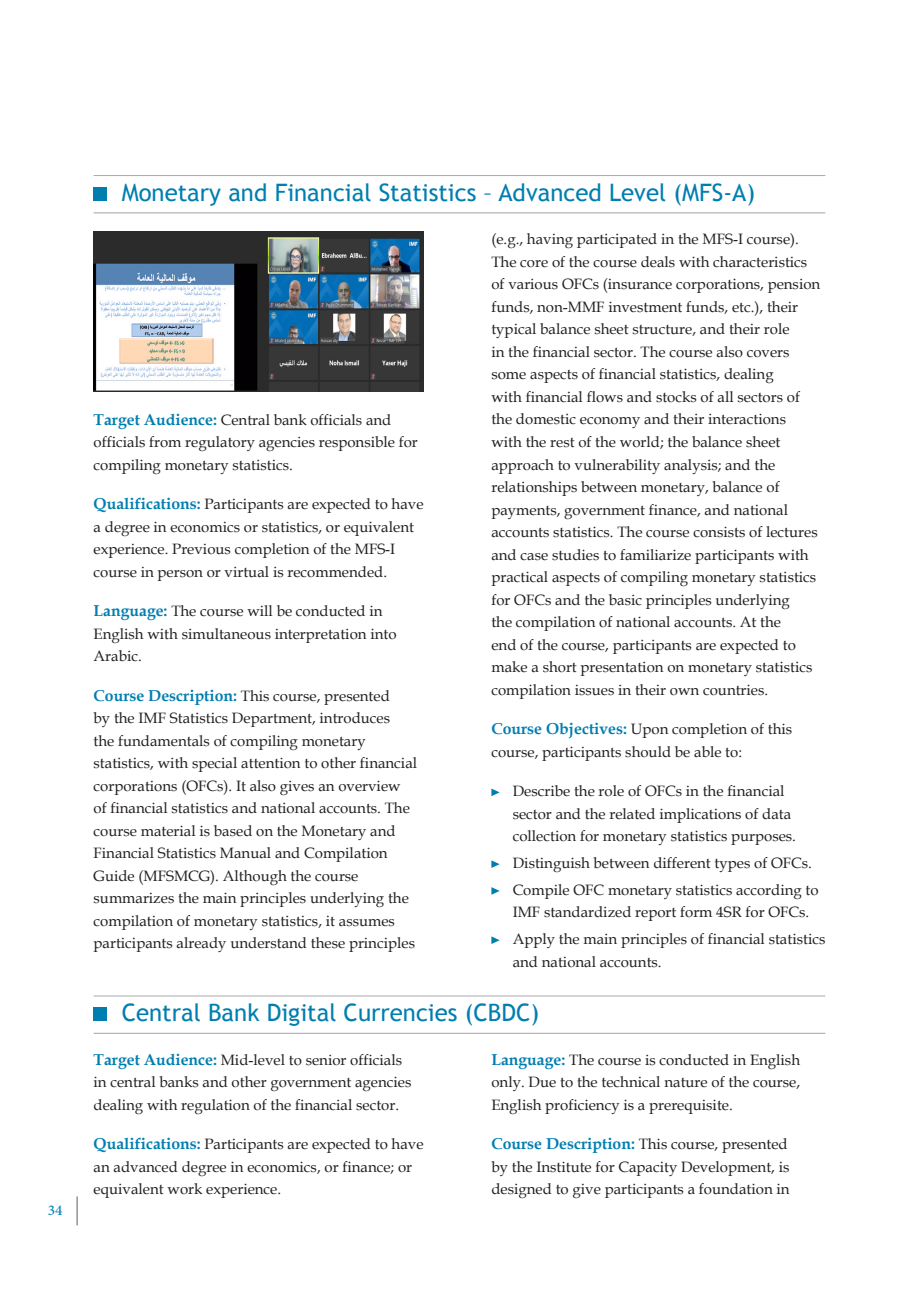
<style>
.page{position:relative;width:919px;height:1289px;background:#fff}
.page>*{position:absolute;margin:0;border:0;box-sizing:border-box;transform-origin:0 0}
.t1{font:24px "Trebuchet MS";color:#007eb0}
.t2{font:21px "Adobe Arabic";color:#007eb0}
.t3{font:15px/22.5px "Book Antiqua";color:#231f20}
.s1{font-weight:700;font-size:15.75px;color:#007eb0}
</style>
<div class="page">
<svg style="left:77px;top:1196px;width:1px;height:29px"></svg>
<hr style="left:94px;top:212px;width:731px;height:1px;background:#a8a9ad">
<hr style="left:94px;top:175px;width:731px;height:1px;background:#a8a9ad">
<div style="left:94px;top:187px;width:13px;height:14px;background:#007eb0"></div>
<svg style="left:491px;top:788px;width:8px;height:8px"></svg>
<svg style="left:491px;top:860px;width:8px;height:8px"></svg>
<svg style="left:491px;top:887px;width:8px;height:7px"></svg>
<svg style="left:491px;top:936px;width:8px;height:8px"></svg>
<hr style="left:94px;top:1032px;width:731px;height:1px;background:#a8a9ad">
<hr style="left:94px;top:995px;width:731px;height:1px;background:#a8a9ad">
<div style="left:94px;top:1007px;width:13px;height:14px;background:#007eb0"></div>
<img style="left:94px;top:232px;width:329px;height:159px">
<h2 class="t2" style="left:48px;top:1195px;width:16px">34</h2>
<h1 class="t1" style="left:122px;top:178px;width:635px">Monetary and Financial Statistics – Advanced Level (MFS-A)</h1>
<p class="t3" style="left:491px;top:228px;width:330px">(e.g., having participated in the MFS-I course).<br>The core of the course deals with characteristics of various OFCs (insurance corporations, pension funds, non-MMF investment funds, etc.), their typical balance sheet structure, and their role<br>in the financial sector. The course also covers some aspects of financial statistics, dealing<br>with financial flows and stocks of all sectors of the domestic economy and their interactions<br>with the rest of the world; the balance sheet approach to vulnerability analysis; and the relationships between monetary, balance of payments, government finance, and national accounts statistics. The course consists of lectures and case studies to familiarize participants with practical aspects of compiling monetary statistics for OFCs and the basic principles underlying<br>the compilation of national accounts. At the<br>end of the course, participants are expected to make a short presentation on monetary statistics compilation issues in their own countries.</p>
<p class="t3" style="left:491px;top:717px;width:302px"><span class="s1">Course Objectives:</span> Upon completion of this course, participants should be able to:</p>
<p class="t3" style="left:512px;top:779px;width:285px">Describe the role of OFCs in the financial sector and the related implications of data collection for monetary statistics purposes.</p>
<p class="t3" style="left:512px;top:849px;width:307px;line-height:26.7px">Distinguish between different types of OFCs.<br>Compile OFC monetary statistics according to</p>
<p class="t3" style="left:512px;top:898px;width:314px;line-height:26.7px">IMF standardized report form 4SR for OFCs.<br>Apply the main principles of financial statistics</p>
<p class="t3" style="left:512px;top:949px;width:150px">and national accounts.</p>
<h1 class="t1" style="left:122px;top:998px;width:419px">Central Bank Digital Currencies (CBDC)</h1>
<p class="t3" style="left:94px;top:1048px;width:319px"><span class="s1">Target Audience:</span> Mid-level to senior officials in central banks and other government agencies dealing with regulation of the financial sector.</p>
<p class="t3" style="left:94px;top:1132px;width:331px"><span class="s1">Qualifications:</span> Participants are expected to have an advanced degree in economics, or finance; or equivalent work experience.</p>
<p class="t3" style="left:94px;top:408px;width:326px"><span class="s1">Target Audience:</span> Central bank officials and officials from regulatory agencies responsible for compiling monetary statistics.</p>
<p class="t3" style="left:94px;top:492px;width:331px"><span class="s1">Qualifications:</span> Participants are expected to have a degree in economics or statistics, or equivalent experience. Previous completion of the MFS-I course in person or virtual is recommended.</p>
<p class="t3" style="left:94px;top:599px;width:304px"><span class="s1">Language:</span> The course will be conducted in<br>English with simultaneous interpretation into<br>Arabic.</p>
<p class="t3" style="left:94px;top:684px;width:325px"><span class="s1">Course Description:</span> This course, presented<br>by the IMF Statistics Department, introduces<br>the fundamentals of compiling monetary statistics, with special attention to other financial corporations (OFCs). It also gives an overview of financial statistics and national accounts. The course material is based on the Monetary and Financial Statistics Manual and Compilation Guide (MFSMCG). Although the course summarizes the main principles underlying the compilation of monetary statistics, it assumes participants already understand these principles</p>
<p class="t3" style="left:491px;top:1048px;width:310px;text-align:justify"><span class="s1">Language:</span> The course is conducted in English only. Due to the technical nature of the course, English proficiency is a prerequisite.</p>
<p class="t3" style="left:491px;top:1132px;width:300px"><span class="s1">Course Description:</span> This course, presented by the Institute for Capacity Development, is designed to give participants a foundation in</p>
</div>
